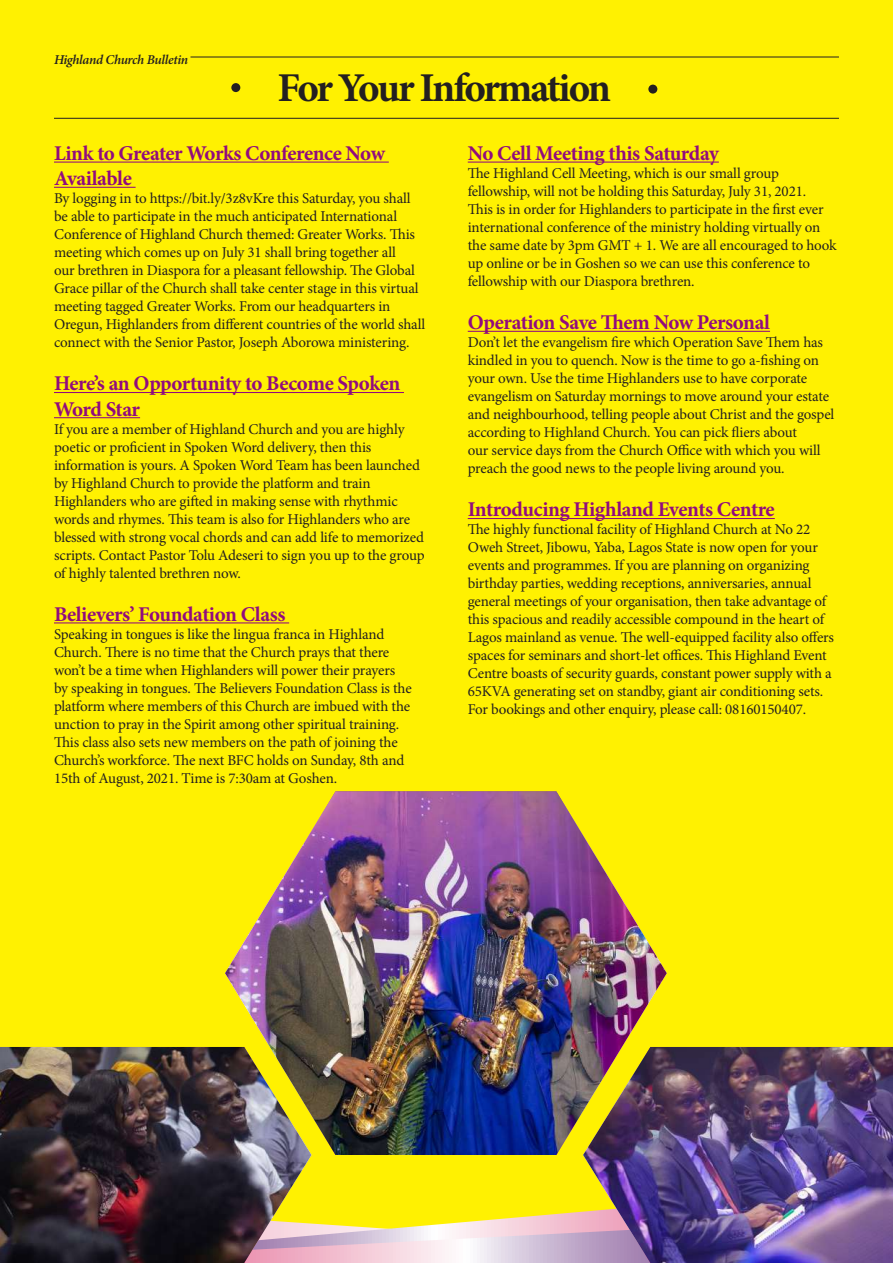
<style>
.page{position:relative;width:893px;height:1263px;background:#fff101}
.page>*{position:absolute;margin:0;border:0;box-sizing:border-box;transform-origin:0 0}
.t1{font:700 40.95px "Minion Pro";letter-spacing:-.06em;color:#231f20}
.t2{font:700 21px/25.2px "Minion Pro";letter-spacing:-.025em;color:#910b7e}
.t3{font:15px/18px "Minion Pro";letter-spacing:-.01em;color:#231f20}
.t4{font:italic 600 13.5px "Minion Pro";letter-spacing:-.03em;color:#231f20}
</style>
<div class="page">
<svg style="left:311px;top:1216px;width:272px;height:47px;background:#ecd7c3"></svg>
<hr style="left:190px;top:57px;width:649px;height:1px;background:#231f20">
<hr style="left:54px;top:118px;width:785px;height:1px;background:#231f20">
<div style="left:231px;top:83px;width:9px;height:9px;background:#231f20;border-radius:50%"></div>
<div style="left:648px;top:85px;width:9px;height:9px;background:#231f20;border-radius:50%"></div>
<hr style="left:54px;top:162px;width:335px;height:1px;background:#910b7e">
<hr style="left:54px;top:187px;width:82px;height:1px;background:#910b7e">
<hr style="left:54px;top:392px;width:350px;height:1px;background:#910b7e">
<hr style="left:54px;top:417px;width:86px;height:1px;background:#910b7e">
<hr style="left:54px;top:622px;width:235px;height:1px;background:#910b7e">
<img style="left:583px;top:1047px;width:310px;height:216px">
<img style="left:0;top:1047px;width:311px;height:216px">
<img style="left:225px;top:791px;width:442px;height:364px">
<hr style="left:468px;top:162px;width:251px;height:1px;background:#910b7e">
<hr style="left:468px;top:331px;width:302px;height:1px;background:#910b7e">
<hr style="left:468px;top:518px;width:307px;height:1px;background:#910b7e">
<p class="t4" style="left:54px;top:50px;width:136px">Highland Church Bulletin</p>
<h1 class="t1" style="left:278px;top:59px;width:335px">For Your Information</h1>
<h2 class="t2" style="left:54px;top:140px;width:333px">Link to Greater Works Conference Now<br>Available</h2>
<p class="t3" style="left:54px;top:189px;width:373px">By logging in to https://bit.ly/3z8vKre this Saturday, you shall be able to participate in the much anticipated International Conference of Highland Church themed: Greater Works. This meeting which comes up on July 31 shall bring together all<br>our brethren in Diaspora for a pleasant fellowship. The Global Grace pillar of the Church shall take center stage in this virtual meeting tagged Greater Works. From our headquarters in Oregun, Highlanders from different countries of the world shall connect with the Senior Pastor, Joseph Aborowa ministering.</p>
<h2 class="t2" style="left:54px;top:371px;width:348px">Here’s an Opportunity to Become Spoken<br>Word Star</h2>
<p class="t3" style="left:54px;top:420px;width:372px">If you are a member of Highland Church and you are highly poetic or proficient in Spoken Word delivery, then this information is yours. A Spoken Word Team has been launched by Highland Church to provide the platform and train Highlanders who are gifted in making sense with rhythmic words and rhymes. This team is also for Highlanders who are blessed with strong vocal chords and can add life to memorized scripts. Contact Pastor Tolu Adeseri to sign you up to the group of highly talented brethren now.</p>
<h2 class="t2" style="left:54px;top:601px;width:233px">Believers’ Foundation Class</h2>
<p class="t3" style="left:54px;top:625px;width:359px">Speaking in tongues is like the lingua franca in Highland Church. There is no time that the Church prays that there won’t be a time when Highlanders will power their prayers by speaking in tongues. The Believers Foundation Class is the platform where members of this Church are imbued with the unction to pray in the Spirit among other spiritual training.<br>This class also sets new members on the path of joining the Church’s workforce. The next BFC holds on Sunday, 8th and 15th of August, 2021. Time is 7:30am at Goshen.</p>
<h2 class="t2" style="left:468px;top:140px;width:253px">No Cell Meeting this Saturday</h2>
<p class="t3" style="left:468px;top:164px;width:370px">The Highland Cell Meeting, which is our small group fellowship, will not be holding this Saturday, July 31, 2021.<br>This is in order for Highlanders to participate in the first ever international conference of the ministry holding virtually on the same date by 3pm GMT + 1. We are all encouraged to hook up online or be in Goshen so we can use this conference to fellowship with our Diaspora brethren.</p>
<h2 class="t2" style="left:468px;top:310px;width:304px">Operation Save Them Now Personal</h2>
<p class="t3" style="left:468px;top:333px;width:368px">Don’t let the evangelism fire which Operation Save Them has kindled in you to quench. Now is the time to go a-fishing on your own. Use the time Highlanders use to have corporate evangelism on Saturday mornings to move around your estate and neighbourhood, telling people about Christ and the gospel according to Highland Church. You can pick fliers about<br>our service days from the Church Office with which you will preach the good news to the people living around you.</p>
<h2 class="t2" style="left:468px;top:497px;width:308px">Introducing Highland Events Centre</h2>
<p class="t3" style="left:468px;top:521px;width:368px">The highly functional facility of Highland Church at No 22<br>Oweh Street, Jibowu, Yaba, Lagos State is now open for your events and programmes. If you are planning on organizing birthday parties, wedding receptions, anniversaries, annual general meetings of your organisation, then take advantage of this spacious and readily accessible compound in the heart of Lagos mainland as venue. The well-equipped facility also offers spaces for seminars and short-let offices. This Highland Event Centre boasts of security guards, constant power supply with a 65KVA generating set on standby, giant air conditioning sets.<br>For bookings and other enquiry, please call: 08160150407.</p>
</div>
